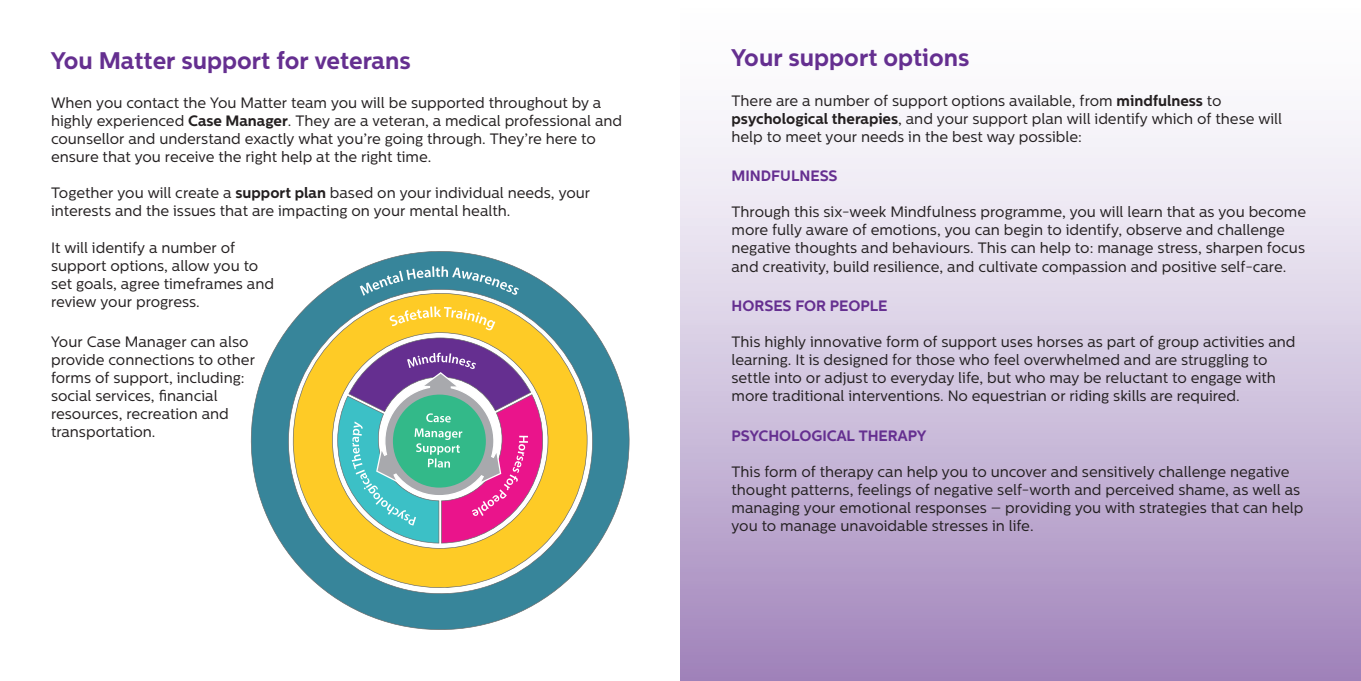
<style>
.page{position:relative;width:1361px;height:681px;background:#fff}
.page>*{position:absolute;margin:0;border:0;box-sizing:border-box;transform-origin:0 0}
.t1{font:700 24px "Centrale Sans";color:#652f90}
.t2{font:15px/18px "Centrale Sans";color:#231f20}
.t3{font:700 15px "Centrale Sans";color:#652f90}
.s1{font-weight:700}
</style>
<div class="page">
<div style="left:680px;top:0;width:681px;height:680px;background:linear-gradient(to bottom,#fff,#a589be)"></div>
<svg style="left:250px;top:251px;width:380px;height:378px"></svg>
<svg style="left:360px;top:266px;width:159px;height:29px"></svg>
<h1 class="t1" style="left:51px;top:46px;width:361px">You Matter support for veterans</h1>
<p class="t2" style="left:51px;top:94px;width:573px">When you contact the You Matter team you will be supported throughout by a highly experienced <span class="s1">Case Manager</span>. They are a veteran, a medical professional and counsellor and understand exactly what you’re going through. They’re here to ensure that you receive the right help at the right time.</p>
<p class="t2" style="left:51px;top:184px;width:541px">Together you will create a <span class="s1">support plan</span> based on your individual needs, your interests and the issues that are impacting on your mental health.</p>
<p class="t2" style="left:51px;top:239px;width:224px">It will identify a number of support options, allow you to set goals, agree timeframes and review your progress.</p>
<p class="t2" style="left:51px;top:332px;width:205px">Your Case Manager can also provide connections to other forms of support, including: social services, financial resources, recreation and transportation.</p>
<h1 class="t1" style="left:731px;top:43px;width:239px">Your support options</h1>
<p class="t2" style="left:731px;top:91px;width:552px">There are a number of support options available, from <span class="s1">mindfulness</span> to <span class="s1">psychological therapies</span>, and your support plan will identify which of these will help to meet your needs in the best way possible:</p>
<p class="t3" style="left:731px;top:167px;width:108px">MINDFULNESS</p>
<p class="t2" style="left:731px;top:203px;width:576px">Through this six-week Mindfulness programme, you will learn that as you become more fully aware of emotions, you can begin to identify, observe and challenge negative thoughts and behaviours. This can help to: manage stress, sharpen focus and creativity, build resilience, and cultivate compassion and positive self-care.</p>
<p class="t3" style="left:731px;top:297px;width:157px">HORSES FOR PEOPLE</p>
<p class="t2" style="left:731px;top:333px;width:565px">This highly innovative form of support uses horses as part of group activities and learning. It is designed for those who feel overwhelmed and are struggling to settle into or adjust to everyday life, but who may be reluctant to engage with more traditional interventions. No equestrian or riding skills are required.</p>
<p class="t3" style="left:731px;top:426px;width:196px">PSYCHOLOGICAL THERAPY</p>
<p class="t2" style="left:731px;top:462px;width:573px">This form of therapy can help you to uncover and sensitively challenge negative thought patterns, feelings of negative self-worth and perceived shame, as well as managing your emotional responses – providing you with strategies that can help you to manage unavoidable stresses in life.</p>
</div>
